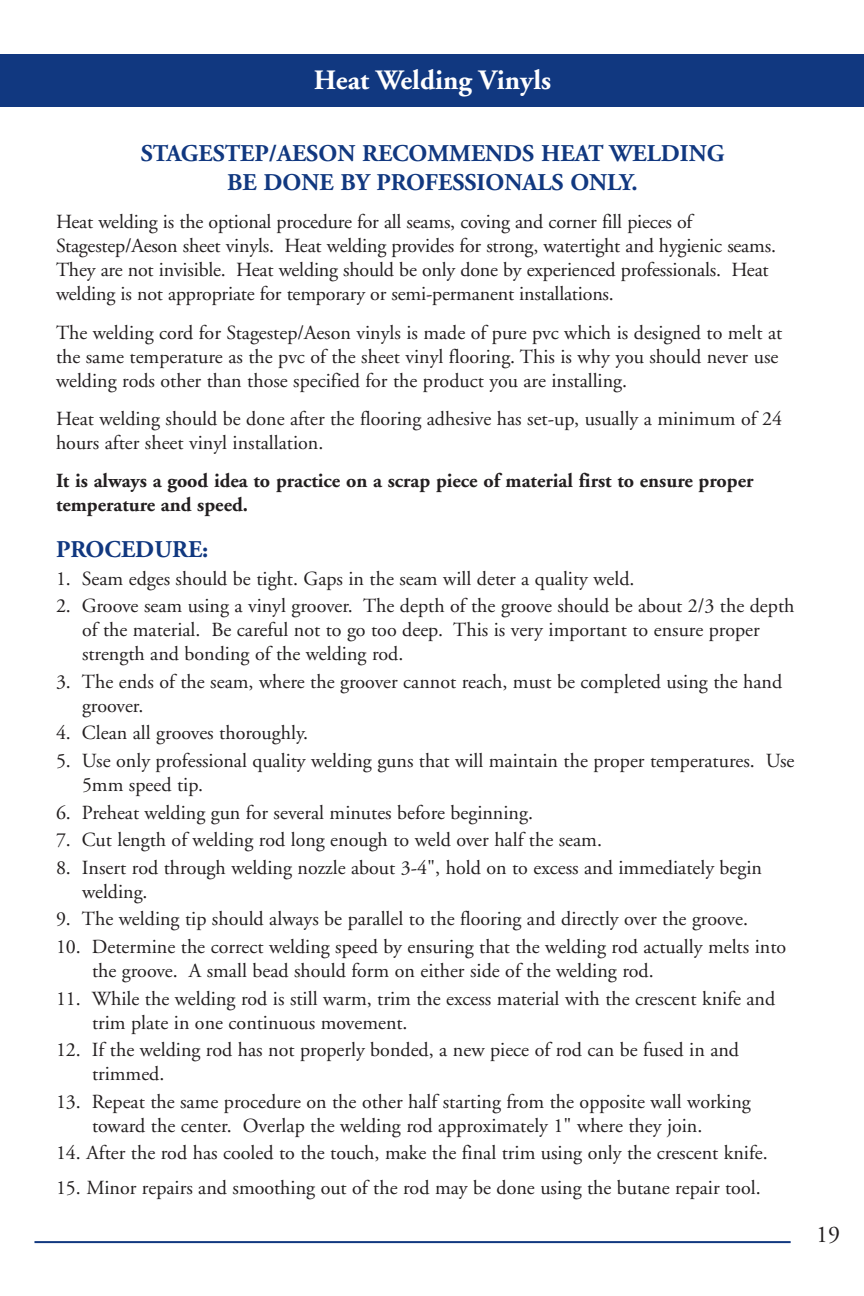
<style>
.page{position:relative;width:864px;height:1296px;background:#fff}
.page>*{position:absolute;margin:0;border:0;box-sizing:border-box;transform-origin:0 0}
.t1{font:700 28px "Adobe Garamond";color:#fff}
.t2{font:700 24px/28.8px "Adobe Garamond";color:#113880;text-align:center}
.t3{font:24px "Adobe Garamond";color:#231f20}
.t4{font:20px/24px "Adobe Garamond";color:#231f20}
.t5{font:700 20px/24px "Adobe Garamond";color:#231f20}
</style>
<div class="page">
<hr style="left:34px;top:1241px;width:757px;height:2px;background:#113880">
<div style="left:0;top:54px;width:864px;height:52px;background:#113880"></div>
<h1 class="t1" style="left:314px;top:69px;width:239px">Heat Welding Vinyls</h1>
<p class="t2" style="left:141px;top:141px;width:585px">STAGESTEP/AESON RECOMMENDS HEAT WELDING<br>BE DONE BY PROFESSIONALS ONLY.</p>
<p class="t4" style="left:56px;top:212px;width:722px">Heat welding is the optional procedure for all seams, coving and corner fill pieces of Stagestep/Aeson sheet vinyls. Heat welding provides for strong, watertight and hygienic seams.<br>They are not invisible. Heat welding should be only done by experienced professionals. Heat welding is not appropriate for temporary or semi-permanent installations.</p>
<p class="t4" style="left:56px;top:322px;width:728px">The welding cord for Stagestep/Aeson vinyls is made of pure pvc which is designed to melt at the same temperature as the pvc of the sheet vinyl flooring. This is why you should never use welding rods other than those specified for the product you are installing.</p>
<p class="t4" style="left:56px;top:408px;width:728px">Heat welding should be done after the flooring adhesive has set-up, usually a minimum of 24 hours after sheet vinyl installation.</p>
<p class="t5" style="left:56px;top:471px;width:699px">It is always a good idea to practice on a scrap piece of material first to ensure proper temperature and speed.</p>
<p class="t2" style="left:56px;top:537px;width:154px">PROCEDURE:</p>
<p class="t4" style="left:56px;top:568px;width:580px">1. Seam edges should be tight. Gaps in the seam will deter a quality weld.</p>
<p class="t4" style="left:82px;top:596px;width:714px;text-indent:-26px">2. Groove seam using a vinyl groover. The depth of the groove should be about 2/3 the depth of the material. Be careful not to go too deep. This is very important to ensure proper strength and bonding of the welding rod.</p>
<p class="t4" style="left:82px;top:671px;width:702px;text-indent:-26px">3. The ends of the seam, where the groover cannot reach, must be completed using the hand groover.</p>
<p class="t4" style="left:56px;top:723px;width:254px">4. Clean all grooves thoroughly.</p>
<p class="t4" style="left:82px;top:750px;width:714px;text-indent:-26px">5. Use only professional quality welding guns that will maintain the proper temperatures. Use<br>5mm speed tip.</p>
<p class="t4" style="left:56px;top:802px;width:479px">6. Preheat welding gun for several minutes before beginning.</p>
<p class="t4" style="left:56px;top:830px;width:548px">7. Cut length of welding rod long enough to weld over half the seam.</p>
<p class="t4" style="left:82px;top:857px;width:682px;text-indent:-26px">8. Insert rod through welding nozzle about 3-4", hold on to excess and immediately begin welding.</p>
<p class="t4" style="left:56px;top:909px;width:694px">9. The welding tip should always be parallel to the flooring and directly over the groove.</p>
<p class="t4" style="left:92px;top:936px;width:696px;text-indent:-36px">10. Determine the correct welding speed by ensuring that the welding rod actually melts into the groove. A small bead should form on either side of the welding rod.</p>
<p class="t4" style="left:92px;top:988px;width:685px;text-indent:-36px">11. While the welding rod is still warm, trim the excess material with the crescent knife and trim plate in one continuous movement.</p>
<p class="t4" style="left:92px;top:1040px;width:649px;text-indent:-36px">12. If the welding rod has not properly bonded, a new piece of rod can be fused in and trimmed.</p>
<p class="t4" style="left:92px;top:1091px;width:660px;text-indent:-36px">13. Repeat the same procedure on the other half starting from the opposite wall working toward the center. Overlap the welding rod approximately 1" where they join.</p>
<p class="t4" style="left:56px;top:1143px;width:713px">14. After the rod has cooled to the touch, make the final trim using only the crescent knife.</p>
<p class="t4" style="left:56px;top:1178px;width:706px">15. Minor repairs and smoothing out of the rod may be done using the butane repair tool.</p>
<p class="t3" style="left:816px;top:1224px;width:25px">19</p>
</div>
